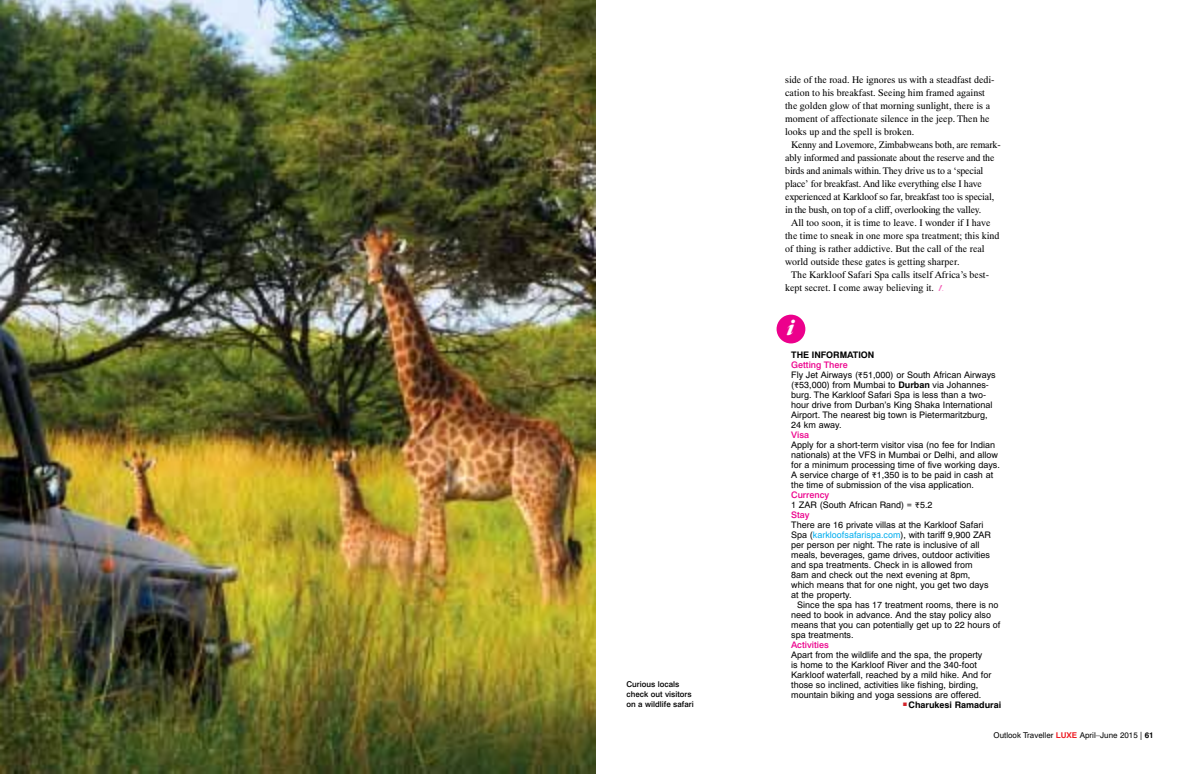
<style>
.page{position:relative;width:1191px;height:774px;background:#fff}
.page>*{position:absolute;margin:0;border:0;box-sizing:border-box;transform-origin:0 0}
.t1{font:italic 900 22px "Quarto";color:#fff}
.t2{font:10px "Pelham DT";color:#000}
.t3{font:10px "Pelham DT";letter-spacing:-.02em;color:#000}
.t4{font:9px/10px "Newhouse DT";color:#000}
.t5{font:700 9px "Newhouse DT";color:#000}
.t6{font:500 9px "Newhouse DT";color:#ec008c}
.t7{font:500 8px/10px "Newhouse DT";color:#000}
.t8{font:8px "Newhouse DT";color:#000}
.s1{font-family:"Obsidian Layers Highlight Ital";color:#ec008c}
.s2{font-weight:500;color:#ec008c}
.s3{font-family:"NS Retinab";font-size:7.2px}
.s4{font-weight:700}
.s5{color:#00aeef}
.s6{font-weight:700;color:#ed1d24}
</style>
<div class="page">
<img style="left:0;top:0;width:595px;height:774px">
<div style="left:776px;top:315px;width:29px;height:28px;background:#ec008c;border-radius:50%"></div>
<p class="t7" style="left:626px;top:679px;width:69px">Curious locals check out visitors on a wildlife safari</p>
<p class="t2" style="left:785px;top:74px;width:211px">side of the road. He ignores us with a steadfast dedi-</p>
<p class="t2" style="left:785px;top:87px;width:201px">cation to his breakfast. Seeing him framed against</p>
<p class="t2" style="left:785px;top:100px;width:206px">the golden glow of that morning sunlight, there is a</p>
<p class="t2" style="left:785px;top:113px;width:206px">moment of affectionate silence in the jeep. Then he</p>
<p class="t2" style="left:785px;top:126px;width:131px">looks up and the spell is broken.</p>
<p class="t3" style="left:791px;top:139px;width:211px">Kenny and Lovemore, Zimbabweans both, are remark-</p>
<p class="t3" style="left:785px;top:152px;width:211px">ably informed and passionate about the reserve and the</p>
<p class="t3" style="left:785px;top:165px;width:200px">birds and animals within. They drive us to a ‘special</p>
<p class="t3" style="left:785px;top:178px;width:198px">place’ for breakfast. And like everything else I have</p>
<p class="t3" style="left:785px;top:191px;width:210px">experienced at Karkloof so far, breakfast too is special,</p>
<p class="t3" style="left:785px;top:204px;width:198px">in the bush, on top of a cliff, overlooking the valley.</p>
<p class="t2" style="left:791px;top:217px;width:201px">All too soon, it is time to leave. I wonder if I have</p>
<p class="t2" style="left:785px;top:230px;width:216px">the time to sneak in one more spa treatment; this kind</p>
<p class="t2" style="left:785px;top:243px;width:201px">of thing is rather addictive. But the call of the real</p>
<p class="t2" style="left:785px;top:256px;width:176px">world outside these gates is getting sharper.</p>
<p class="t2" style="left:791px;top:269px;width:199px">The Karkloof Safari Spa calls itself Africa’s best-</p>
<p class="t2" style="left:785px;top:282px;width:161px">kept secret. I come away believing it. <span class="s1">L</span></p>
<h1 class="t1" style="left:787px;top:312px;width:8px">i</h1>
<p class="t5" style="left:791px;top:348px;width:85px">THE INFORMATION</p>
<p class="t4" style="left:791px;top:359px;width:206px"><span class="s2">Getting There<br></span>Fly Jet Airways (<span class="s3">`</span>51,000) or South African Airways (<span class="s3">`</span>53,000) from Mumbai to <span class="s4">Durban</span> via Johannes&shy;burg. The Karkloof Safari Spa is less than a two&shy;hour drive from Durban’s King Shaka International Airport. The nearest big town is Pietermaritzburg, 24 km away.</p>
<p class="t6" style="left:791px;top:428px;width:20px">Visa</p>
<p class="t4" style="left:791px;top:439px;width:210px">Apply for a short-term visitor visa (no fee for Indian nationals) at the VFS in Mumbai or Delhi, and allow for a minimum processing time of five working days.<br>A service charge of <span class="s3">`</span>1,350 is to be paid in cash at the time of submission of the visa application.</p>
<p class="t4" style="left:791px;top:489px;width:143px"><span class="s2">Currency<br></span>1 ZAR (South African Rand) = <span class="s3">`</span>5.2<br><span class="s2">Stay</span></p>
<p class="t4" style="left:791px;top:519px;width:201px">There are 16 private villas at the Karkloof Safari Spa (<span class="s5">karkloofsafarispa.com</span>), with tariff 9,900 ZAR per person per night. The rate is inclusive of all meals, beverages, game drives, outdoor activities and spa treatments. Check in is allowed from 8am and check out the next evening at 8pm, which means that for one night, you get two days at the property.</p>
<p class="t4" style="left:791px;top:599px;width:211px;text-indent:6px">Since the spa has 17 treatment rooms, there is no need to book in advance. And the stay policy also means that you can potentially get up to 22 hours of spa treatments.</p>
<p class="t6" style="left:791px;top:638px;width:39px">Activities</p>
<p class="t4" style="left:791px;top:649px;width:202px">Apart from the wildlife and the spa, the property<br>is home to the Karkloof River and the 340-foot Karkloof waterfall, reached by a mild hike. And for those so inclined, activities like fishing, birding, mountain biking and yoga sessions are offered.</p>
<p class="t5" style="left:903px;top:698px;width:99px"><sup>■</sup> Charukesi Ramadurai</p>
<p class="t8" style="left:993px;top:730px;width:162px">Outlook Traveller <span class="s6">LUXE</span> April–June 2015 | <span class="s4">61</span></p>
</div>
